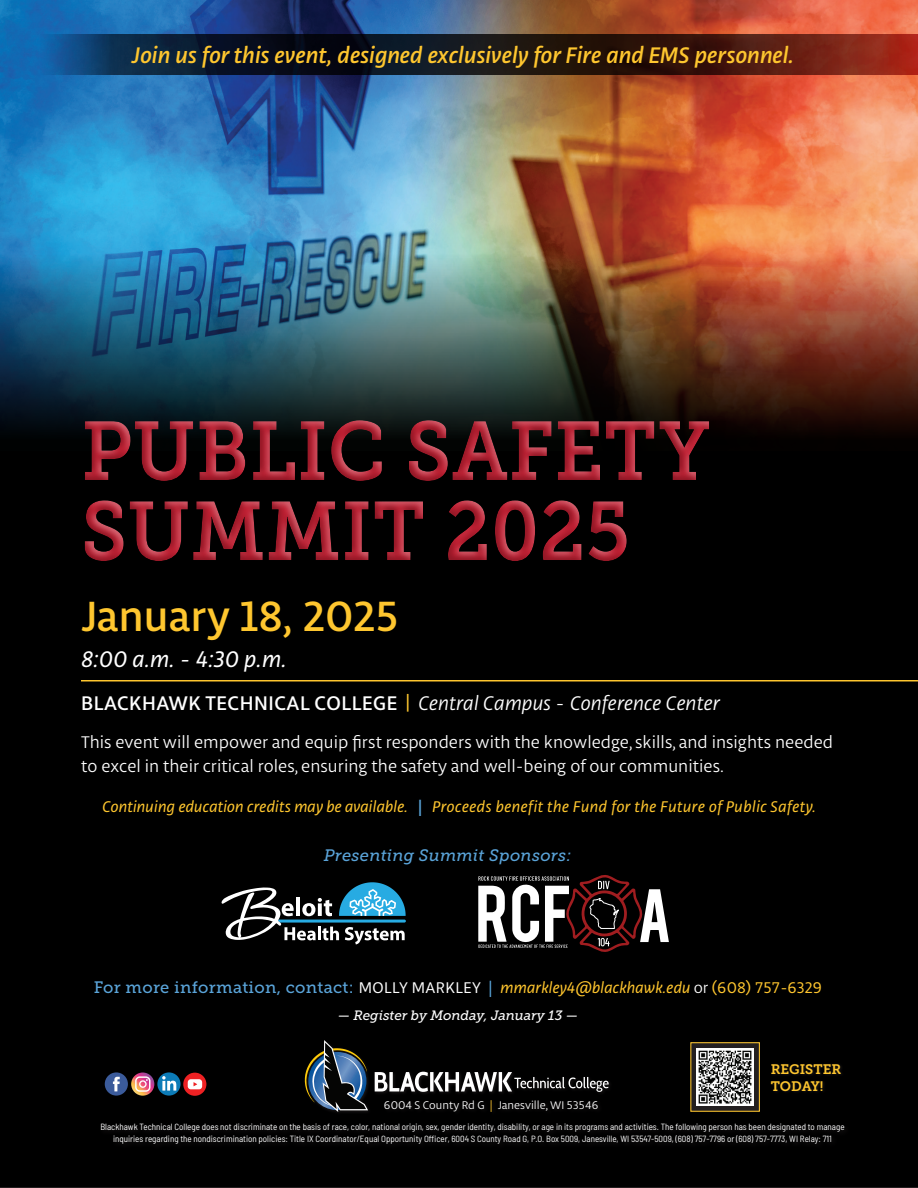
<style>
.page{position:relative;width:918px;height:1188px;background:#fff}
.page>*{position:absolute;margin:0;border:0;box-sizing:border-box;transform-origin:0 0}
.t1{font:82.8px/80.1px "Museo Slab 700";color:#c22033;scale:.94 1}
.t2{font:500 45px "Libertad";color:#fec62f}
.t3{font:italic 500 24px "Libertad";color:#fec62f}
.t4{font:italic 24px "Libertad";color:#fff}
.t5{font:italic 21px "Libertad";color:#fff}
.t6{font:18px/24px "Libertad";color:#fff}
.t7{font:italic 16.5px "Libertad";letter-spacing:.01em;color:#fec62f}
.t8{font:16.5px "Museo Slab 500";letter-spacing:.02em;color:#5aa4d9}
.t9{font:italic 16.5px "Museo Slab 500";letter-spacing:.015em;color:#5aa4d9}
.t10{font:13.65px/16.8px "Museo Slab 700";color:#fec62f}
.t11{font:italic 13.5px "Museo Slab 500";color:#fff}
.t12{font:11.85px "Libertad";color:#fff}
.t13{font:semi-condensed 9px/12px "Barlow";color:#fff;text-align:center}
.s1{font-weight:500;font-style:normal}
.s2{font-family:"Barlow";font-style:normal;color:#fec62f}
.s3{font-weight:500;font-style:normal;color:#5aa4d9}
.s4{font-family:"Libertad";color:#fff}
.s5{font-family:"Libertad"}
.s6{font-family:"Libertad";font-style:italic;color:#fec52e}
.s7{font-family:"Libertad";color:#fec52e}
.s8{color:#fec62f}
</style>
<div class="page">
<img style="left:0;top:0;width:918px;height:34px">
<img style="left:0;top:75px;width:918px;height:1112px">
<div style="left:79px;top:410px;width:640px;height:156px;background:#fff;opacity:.7"></div>
<div style="left:73px;top:414px;width:643px;height:159px;background:#231f20;opacity:.35"></div>
<svg style="left:0;top:34px;width:918px;height:41px"></svg>
<hr style="left:81px;top:680px;width:837px;height:2px;background:#fec62f">
<div style="left:770px;top:1063px;width:74px;height:31px;background:#060506"></div>
<svg style="left:692px;top:1044px;width:66px;height:66px"></svg>
<img style="left:697px;top:1049px;width:56px;height:56px">
<div style="left:690px;top:1042px;width:70px;height:70px;border:1px solid #fec62f"></div>
<div style="left:304px;top:1039px;width:309px;height:77px;background:#000"></div>
<svg style="left:375px;top:1072px;width:234px;height:20px"></svg>
<svg style="left:304px;top:1040px;width:64px;height:72px"></svg>
<div style="left:383px;top:1099px;width:220px;height:18px;background:#020202"></div>
<div style="left:99px;top:1121px;width:752px;height:30px;background:#030202"></div>
<div style="left:105px;top:1072px;width:23px;height:24px;background:#3b5b9b;border-radius:50%"></div>
<svg style="left:113px;top:1077px;width:7px;height:14px"></svg>
<svg style="left:183px;top:1073px;width:23px;height:23px"></svg>
<svg style="left:188px;top:1079px;width:14px;height:10px"></svg>
<svg style="left:131px;top:1073px;width:23px;height:23px"></svg>
<svg style="left:135px;top:1076px;width:15px;height:16px"></svg>
<svg style="left:157px;top:1072px;width:24px;height:24px"></svg>
<svg style="left:162px;top:1076px;width:14px;height:15px"></svg>
<svg style="left:222px;top:882px;width:184px;height:62px"></svg>
<svg style="left:478px;top:873px;width:191px;height:81px"></svg>
<h3 class="t3" style="left:132px;top:39px;width:664px">Join us for this event, designed exclusively for Fire and EMS personnel.</h3>
<h1 class="t1" style="left:81px;top:412px;width:671px">PUBLIC SAFETY<br>SUMMIT 2025</h1>
<h2 class="t2" style="left:81px;top:587px;width:319px">January 18, 2025</h2>
<h3 class="t4" style="left:81px;top:644px;width:207px">8:00 a.m. - 4:30 p.m.</h3>
<h3 class="t5" style="left:81px;top:691px;width:640px"><span class="s1">BLACKHAWK TECHNICAL COLLEGE</span> <span class="s2">|</span> Central Campus - Conference Center</h3>
<h3 class="t6" style="left:81px;top:730px;width:754px">This event will empower and equip first responders with the knowledge, skills, and insights needed to excel in their critical roles, ensuring the safety and well-being of our communities.</h3>
<h3 class="t7" style="left:102px;top:796px;width:715px">Continuing education credits may be available. <span class="s3">|</span> Proceeds benefit the Fund for the Future of Public Safety.</h3>
<h3 class="t9" style="left:324px;top:846px;width:249px">Presenting Summit Sponsors:</h3>
<h3 class="t8" style="left:94px;top:978px;width:730px">For more information, contact: <span class="s4">MOLLY MARKLEY</span> <span class="s5">|</span> <span class="s6">mmarkley4@blackhawk.edu</span> <span class="s4">or</span> <span class="s7">(608) 757-6329</span></h3>
<h3 class="t11" style="left:338px;top:1007px;width:242px">— Register by Monday, January 13 —</h3>
<h3 class="t10" style="left:771px;top:1061px;width:72px">REGISTER<br>TODAY!</h3>
<h3 class="t12" style="left:384px;top:1098px;width:216px">6004 S County Rd G <span class="s8">|</span> Janesville, WI 53546</h3>
<p class="t13" style="left:100px;top:1121px;width:746px">Blackhawk Technical College does not discriminate on the basis of race, color, national origin, sex, gender identity, disability, or age in its programs and activities. The following person has been designated to manage inquiries regarding the nondiscrimination policies: Title IX Coordinator/Equal Opportunity Officer, 6004 S County Road G, P.O. Box 5009, Janesville, WI 53547-5009, (608) 757-7796 or (608) 757-7773, WI Relay: 711</p>
</div>
